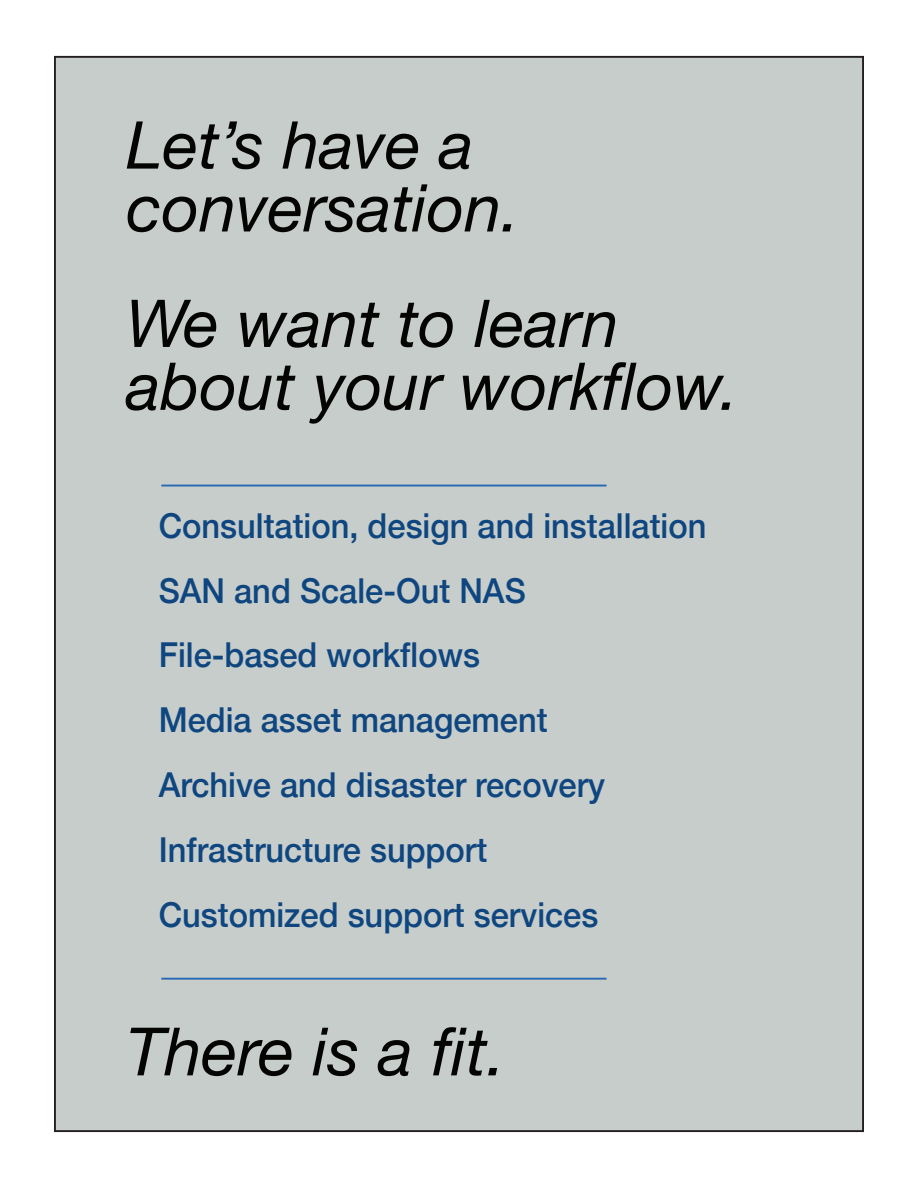
<style>
.page{position:relative;width:918px;height:1188px;background:#fff}
.page>*{position:absolute;margin:0;border:0;box-sizing:border-box;transform-origin:0 0}
.t1{font:italic 66.75px "Helvetica Neue";color:#040503}
.t2{font:italic 66px/62.8px "Helvetica Neue";color:#040503}
.t3{font:500 34.35px/64.8px "Helvetica Neue";color:#0f467f;scale:.95 1}
</style>
<div class="page">
<div style="left:55px;top:57px;width:808px;height:1074px;background:#c6cdcb"></div>
<hr style="left:161px;top:485px;width:446px;height:1px;background:#2869b3">
<hr style="left:161px;top:978px;width:446px;height:2px;background:#2869b3">
<h2 class="t2" style="left:126px;top:118px;width:395px">Let’s have a conversation.</h2>
<h2 class="t2" style="left:126px;top:296px;width:614px">We want to learn about your workflow.</h2>
<p class="t3" style="left:159px;top:490px;width:578px">Consultation, design and installation<br>SAN and Scale-Out NAS<br>File-based workflows<br>Media asset management<br>Archive and disaster recovery<br>Infrastructure support<br>Customized support services</p>
<h1 class="t1" style="left:126px;top:1003px;width:381px">There is a fit.</h1>
</div>
